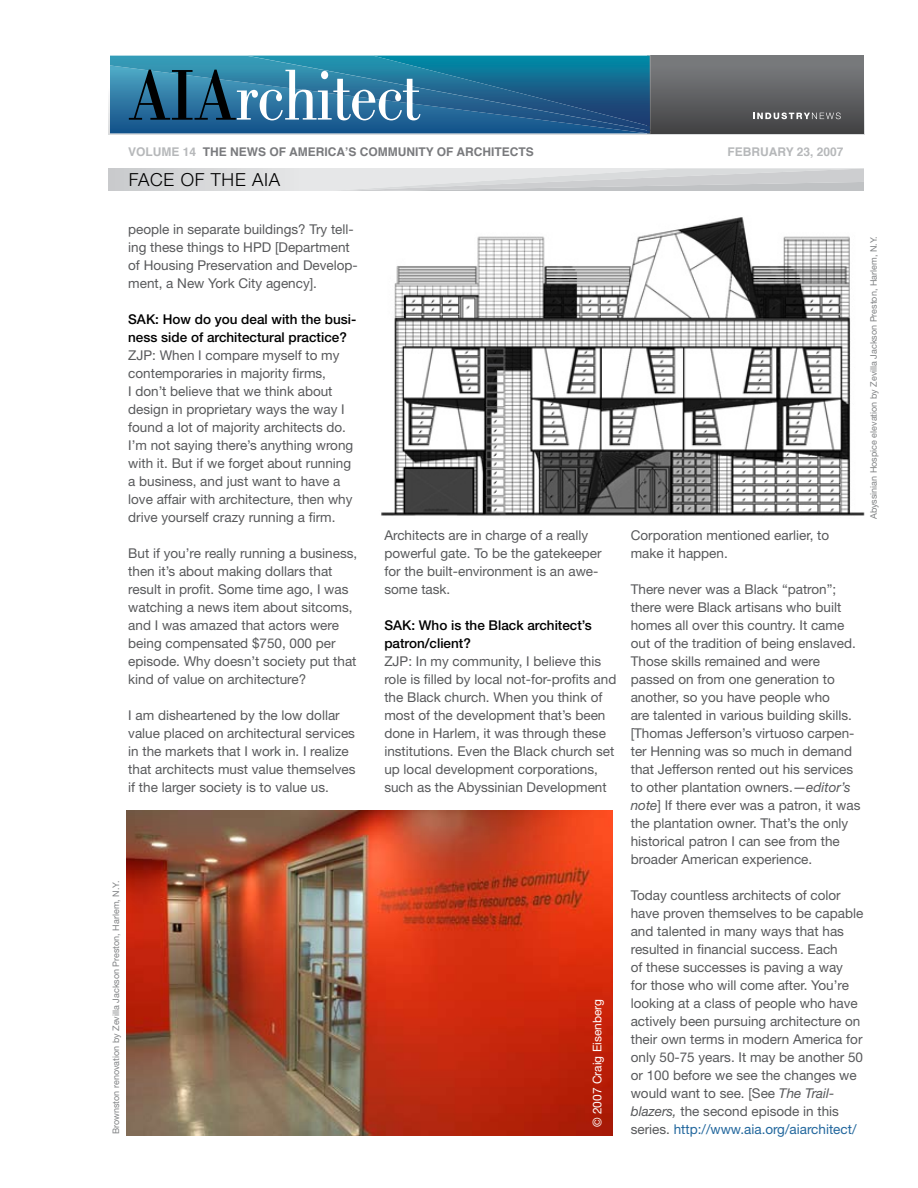
<style>
.page{position:relative;width:918px;height:1188px;background:#fff}
.page>*{position:absolute;margin:0;border:0;box-sizing:border-box;transform-origin:0 0}
.t1{font:300 18px "Helvetica Neue";letter-spacing:.04em;color:#000}
.t2{font:13.5px/18px "Helvetica Neue";color:#58595b}
.t3{font:500 13.5px/18px "Helvetica Neue";color:#000}
.t4{font:700 12px "Helvetica";color:#797a7d}
.t5{font:12px "Helvetica Neue";color:#fff}
.t6{font:700 12px "Helvetica";color:#b6b8ba}
.t7{font:9px "Helvetica Neue";color:#808284}
.s1{color:#b6b8ba}
.s2{font-style:italic}
.s3{color:#22679d}
</style>
<div class="page">
<div style="left:647px;top:54px;width:218px;height:81px;background:linear-gradient(to bottom,#7f8183,#424143)"></div>
<div style="left:647px;top:56px;width:216px;height:77px;background:linear-gradient(to bottom,#7d8082,#444445)"></div>
<svg style="left:753px;top:113px;width:88px;height:6px"></svg>
<svg style="left:108px;top:54px;width:542px;height:81px"></svg>
<svg style="left:110px;top:56px;width:541px;height:78px"></svg>
<svg style="left:109px;top:168px;width:755px;height:23px"></svg>
<img style="left:381px;top:217px;width:484px;height:299px">
<img style="left:127px;top:810px;width:486px;height:325px">
<p class="t4" style="left:128px;top:141px;width:407px"><span class="s1">VOLUME 14</span> THE NEWS OF AMERICA’S COMMUNITY OF ARCHITECTS</p>
<p class="t6" style="left:728px;top:141px;width:118px">FEBRUARY 23, 2007</p>
<h1 class="t1" style="left:129px;top:168px;width:153px">FACE OF THE AIA</h1>
<p class="t2" style="left:128px;top:220px;width:231px">people in separate buildings? Try tell&shy;ing these things to HPD [Department of Housing Preservation and Develop&shy;ment, a New York City agency].</p>
<p class="t3" style="left:128px;top:310px;width:230px">SAK: How do you deal with the busi&shy;ness side of architectural practice?</p>
<p class="t2" style="left:128px;top:346px;width:227px">ZJP: When I compare myself to my contemporaries in majority firms,<br>I don’t believe that we think about design in proprietary ways the way I found a lot of majority architects do.<br>I’m not saying there’s anything wrong with it. But if we forget about running a business, and just want to have a love affair with architecture, then why drive yourself crazy running a firm.</p>
<p class="t2" style="left:128px;top:544px;width:231px">But if you’re really running a business, then it’s about making dollars that result in profit. Some time ago, I was watching a news item about sitcoms, and I was amazed that actors were being compensated $750, 000 per episode. Why doesn’t society put that kind of value on architecture?</p>
<p class="t2" style="left:128px;top:706px;width:229px">I am disheartened by the low dollar value placed on architectural services in the markets that I work in. I realize that architects must value themselves if the larger society is to value us.</p>
<p class="t7" style="left:868px;top:519px;width:284px;rotate:-90deg">Abyssinian Hospice elevation by Zevilla Jackson Preston, Harlem, N.Y.</p>
<p class="t2" style="left:631px;top:526px;width:200px">Corporation mentioned earlier, to make it happen.</p>
<p class="t2" style="left:631px;top:580px;width:231px">There never was a Black “patron”; there were Black artisans who built homes all over this country. It came out of the tradition of being enslaved.<br>Those skills remained and were passed on from one generation to another, so you have people who<br>are talented in various building skills. [Thomas Jefferson’s virtuoso carpen&shy;ter Henning was so much in demand that Jefferson rented out his services to other plantation owners.—<span class="s2">editor’s note</span>] If there ever was a patron, it was the plantation owner. That’s the only historical patron I can see from the broader American experience.</p>
<p class="t2" style="left:631px;top:886px;width:234px">Today countless architects of color have proven themselves to be capable and talented in many ways that has resulted in financial success. Each<br>of these successes is paving a way<br>for those who will come after. You’re looking at a class of people who have actively been pursuing architecture on their own terms in modern America for only 50-75 years. It may be another 50 or 100 before we see the changes we would want to see. [See <span class="s2">The Trail&shy;blazers,</span> the second episode in this series. <span class="s3">http://www.aia.org/aiarchitect/</span></p>
<p class="t2" style="left:384px;top:526px;width:219px">Architects are in charge of a really powerful gate. To be the gatekeeper for the built-environment is an awe&shy;some task.</p>
<p class="t3" style="left:384px;top:616px;width:209px">SAK: Who is the Black architect’s patron/client?</p>
<p class="t2" style="left:384px;top:652px;width:234px">ZJP: In my community, I believe this role is filled by local not-for-profits and the Black church. When you think of most of the development that’s been done in Harlem, it was through these institutions. Even the Black church set up local development corporations, such as the Abyssinian Development</p>
<p class="t7" style="left:111px;top:1134px;width:255px;rotate:-90deg">Brownston renovation by Zevilla Jackson Preston, Harlem, N.Y.</p>
<p class="t5" style="left:590px;top:1127px;width:130px;rotate:-90deg">© 2007 Craig Eisenberg</p>
</div>
